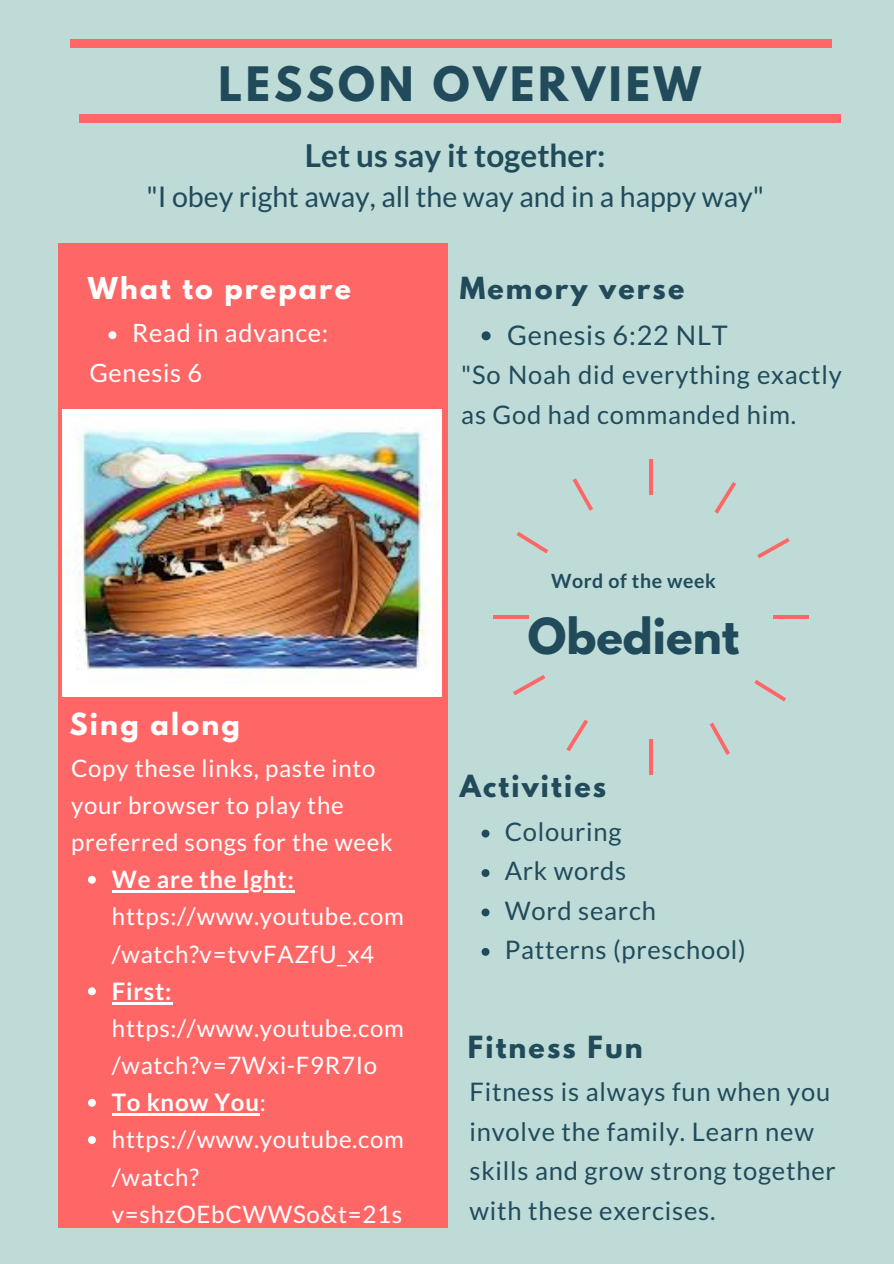
<style>
.page{position:relative;width:894px;height:1264px;background:#fff}
.page>*{position:absolute;margin:0;border:0;box-sizing:border-box;transform-origin:0 0}
.t1{font:700 43.95px "League Spartan";color:#214b5b}
.t2{font:700 42px "League Spartan";letter-spacing:.09em;color:#214b5b}
.t3{font:700 31.5px "Lato";color:#214b5b}
.t4{font:28.5px "Lato";color:#214b5b}
.t5{font:700 27px "League Spartan";letter-spacing:.08em;color:#214b5b}
.t6{font:27px "Lato";letter-spacing:.03em;color:#214b5b}
.t7{font:700 27px "League Spartan";letter-spacing:.08em;color:#fff}
.t8{font:700 26.7px "League Spartan";letter-spacing:.08em;color:#fff}
.t9{font:25.5px/39.5px "Lato";letter-spacing:.03em;color:#214b5b}
.t10{font:25.2px "Lato";letter-spacing:.03em;color:#fff}
.t11{font:24px/37.2px "Lato";letter-spacing:.03em;color:#fff}
.t12{font:700 24px "Lato";letter-spacing:.03em;color:#fff}
.t13{font:700 19.5px "Lato";letter-spacing:.03em;color:#214b5b}
.s1{font-weight:700}
.s2{font-weight:400}
</style>
<div class="page">
<div style="left:0;top:0;width:893px;height:1263px;background:#bedbd7"></div>
<div style="left:70px;top:40px;width:761px;height:7px;background:#ff6767"></div>
<div style="left:58px;top:243px;width:389px;height:984px;background:#ff6767"></div>
<div style="left:79px;top:114px;width:761px;height:8px;background:#ff6767"></div>
<hr style="left:649px;top:739px;width:4px;height:35px;background:#ff6767">
<hr style="left:649px;top:459px;width:4px;height:35px;background:#ff6767">
<svg style="left:493px;top:615px;width:35px;height:3px"></svg>
<svg style="left:773px;top:615px;width:35px;height:3px"></svg>
<svg style="left:566px;top:719px;width:22px;height:32px"></svg>
<svg style="left:714px;top:482px;width:22px;height:31px"></svg>
<svg style="left:516px;top:532px;width:32px;height:21px"></svg>
<svg style="left:754px;top:680px;width:31px;height:21px"></svg>
<svg style="left:513px;top:675px;width:32px;height:20px"></svg>
<svg style="left:757px;top:538px;width:32px;height:20px"></svg>
<svg style="left:572px;top:478px;width:21px;height:32px"></svg>
<svg style="left:709px;top:722px;width:20px;height:33px"></svg>
<svg style="left:88px;top:875px;width:8px;height:8px"></svg>
<hr style="left:112px;top:890px;width:182px;height:2px;background:#fff">
<svg style="left:88px;top:987px;width:8px;height:8px"></svg>
<hr style="left:112px;top:1001px;width:60px;height:3px;background:#fff">
<svg style="left:88px;top:1098px;width:8px;height:8px"></svg>
<hr style="left:112px;top:1113px;width:148px;height:2px;background:#fff">
<svg style="left:88px;top:1136px;width:8px;height:7px"></svg>
<img style="left:63px;top:409px;width:378px;height:287px">
<svg style="left:481px;top:829px;width:8px;height:8px"></svg>
<svg style="left:481px;top:869px;width:8px;height:8px"></svg>
<svg style="left:481px;top:908px;width:8px;height:8px"></svg>
<svg style="left:481px;top:948px;width:8px;height:7px"></svg>
<svg style="left:108px;top:331px;width:8px;height:8px"></svg>
<svg style="left:481px;top:331px;width:9px;height:9px"></svg>
<p class="t2" style="left:218px;top:63px;width:484px">LESSON OVERVIEW</p>
<p class="t3" style="left:305px;top:135px;width:302px">Let us say it together:</p>
<p class="t4" style="left:146px;top:179px;width:619px">"I obey right away, all the way and in a happy way"</p>
<p class="t8" style="left:88px;top:275px;width:264px">What to prepare</p>
<p class="t10" style="left:132px;top:317px;width:197px">Read in advance:</p>
<p class="t10" style="left:89px;top:357px;width:114px">Genesis 6</p>
<p class="t5" style="left:459px;top:275px;width:226px">Memory verse</p>
<p class="t6" style="left:507px;top:318px;width:222px">Genesis 6:22 NLT</p>
<p class="t9" style="left:461px;top:355px;width:382px">"So Noah did everything exactly as God had commanded him.</p>
<p class="t7" style="left:70px;top:710px;width:172px">Sing along</p>
<p class="t11" style="left:71px;top:748px;width:323px">Copy these links, paste into your browser to play the preferred songs for the week</p>
<p class="t11" style="left:112px;top:860px;width:293px"><span class="s1">We are the lght: </span>https://www.youtube.com /watch?v=tvvFAZfU_x4</p>
<p class="t11" style="left:112px;top:971px;width:293px"><span class="s1">First: </span>https://www.youtube.com /watch?v=7Wxi-F9R7Io</p>
<p class="t12" style="left:112px;top:1087px;width:155px">To know You<span class="s2">:</span></p>
<p class="t11" style="left:112px;top:1120px;width:293px">https://www.youtube.com /watch? v=shzOEbCWWSo&amp;t=21s</p>
<p class="t13" style="left:551px;top:569px;width:166px">Word of the week</p>
<p class="t1" style="left:527px;top:614px;width:213px">Obedient</p>
<p class="t5" style="left:459px;top:773px;width:148px">Activities</p>
<p class="t9" style="left:504px;top:811px;width:118px">Colouring</p>
<p class="t9" style="left:504px;top:850px;width:123px">Ark words</p>
<p class="t9" style="left:504px;top:890px;width:153px">Word search</p>
<p class="t9" style="left:504px;top:929px;width:243px">Patterns (preschool)</p>
<p class="t5" style="left:468px;top:1033px;width:176px">Fitness Fun</p>
<p class="t9" style="left:469px;top:1071px;width:367px">Fitness is always fun when you involve the family. Learn new skills and grow strong together with these exercises.</p>
</div>
